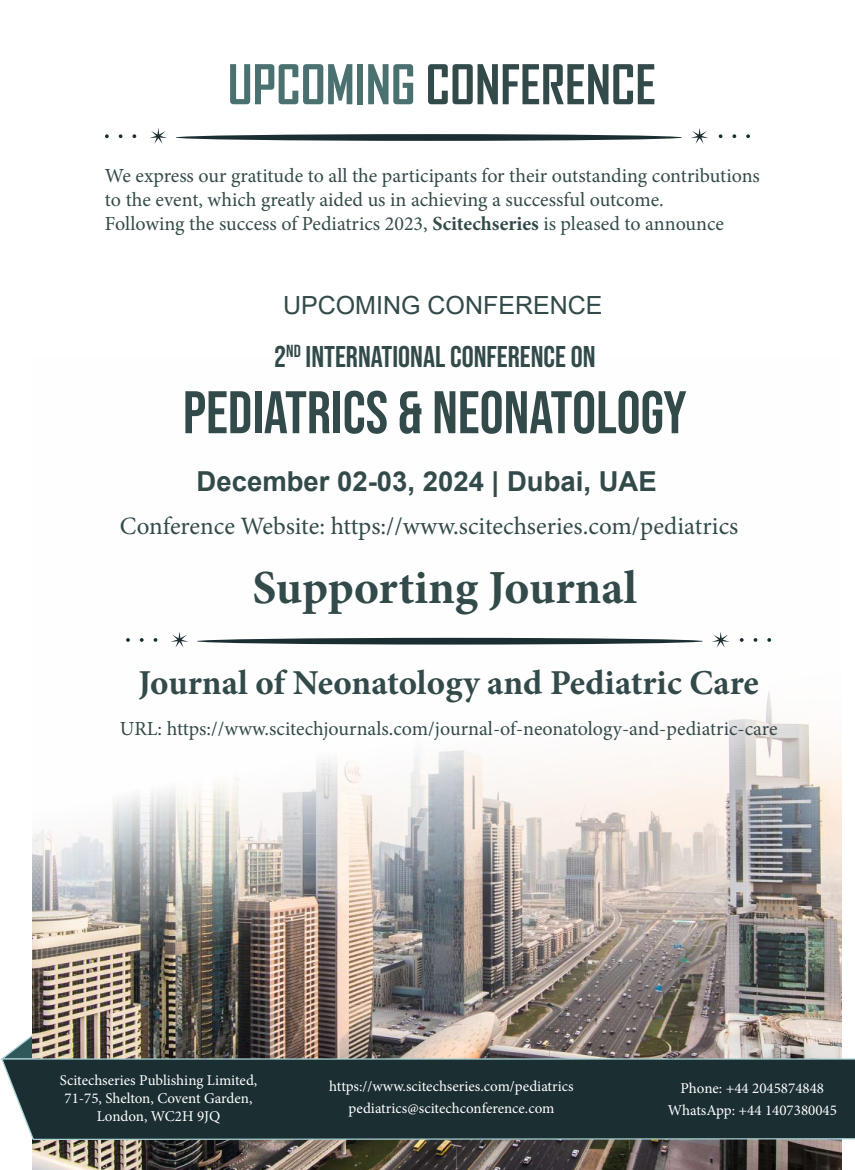
<style>
.page{position:relative;width:855px;height:1170px;background:#fff}
.page>*{position:absolute;margin:0;border:0;box-sizing:border-box;transform-origin:0 0}
.t1{font:60px "Bebas Neue";color:#334a4a}
.t2{font:700 52.5px "Agency FB";color:#334a4a}
.t3{font:700 47.5px "Minion Pro";letter-spacing:-.005em;color:#334a4a}
.t4{font:700 35px "Minion Pro";color:#334a4a}
.t5{font:30px "Bebas Neue";color:#334a4a}
.t6{font:700 27.5px "Arial";color:#334a4a}
.t7{font:25px "Minion Pro";color:#334a4a}
.t8{font:25px "Arial";color:#334a4a}
.t9{font:20px/24px "Minion Pro";color:#334a49}
.t10{font:20px "Minion Pro";color:#334a4a}
.t11{font:15px/18px "Minion Pro";color:#fff;text-align:center}
.s1{color:#4a7070}
.s2{font-weight:700;color:#334a4a}
.s3{color:#334a4a}
</style>
<div class="page">
<svg style="left:4px;top:1035px;width:28px;height:22px"></svg>
<img style="left:32px;top:637px;width:810px;height:533px">
<svg style="left:0;top:1057px;width:855px;height:84px;background:#26393c"></svg>
<div style="left:176px;top:134px;width:506px;height:7px;background:#1b2e32;border-radius:50%"></div>
<svg style="left:691px;top:128px;width:18px;height:16px"></svg>
<svg style="left:149px;top:128px;width:18px;height:16px"></svg>
<svg style="left:719px;top:134px;width:4px;height:4px"></svg>
<svg style="left:732px;top:134px;width:4px;height:4px"></svg>
<svg style="left:746px;top:134px;width:4px;height:4px"></svg>
<svg style="left:132px;top:134px;width:4px;height:4px"></svg>
<svg style="left:119px;top:134px;width:4px;height:4px"></svg>
<svg style="left:105px;top:134px;width:4px;height:4px"></svg>
<div style="left:197px;top:638px;width:506px;height:7px;background:#1b2e32;border-radius:50%"></div>
<svg style="left:712px;top:632px;width:18px;height:16px"></svg>
<svg style="left:170px;top:632px;width:19px;height:16px"></svg>
<svg style="left:740px;top:638px;width:4px;height:4px"></svg>
<svg style="left:754px;top:638px;width:3px;height:4px"></svg>
<svg style="left:767px;top:638px;width:4px;height:4px"></svg>
<svg style="left:154px;top:638px;width:3px;height:4px"></svg>
<svg style="left:140px;top:638px;width:4px;height:4px"></svg>
<svg style="left:126px;top:638px;width:4px;height:4px"></svg>
<h2 class="t2" style="left:228px;top:52px;width:430px"><span class="s1">UPCOMING</span> CONFERENCE</h2>
<p class="t9" style="left:105px;top:164px;width:656px">We express our gratitude to all the participants for their outstanding contributions to the event, which greatly aided us in achieving a successful outcome.<br>Following the success of Pediatrics 2023, <span class="s2">Scitechseries</span> <span class="s3">is pleased to announce</span></p>
<p class="t8" style="left:283px;top:288px;width:321px">UPCOMING CONFERENCE</p>
<h3 class="t5" style="left:274px;top:340px;width:323px">2<sup>ND</sup> INTERNATIONAL CONFERENCE ON</h3>
<h1 class="t1" style="left:183px;top:379px;width:505px">PEDIATRICS &amp; NEONATOLOGY</h1>
<h3 class="t6" style="left:197px;top:462px;width:462px">December 02-03, 2024 | Dubai, UAE</h3>
<p class="t7" style="left:120px;top:509px;width:620px">Conference Website: https://www.scitechseries.com/pediatrics</p>
<h3 class="t3" style="left:252px;top:555px;width:386px">Supporting Journal</h3>
<h3 class="t4" style="left:138px;top:658px;width:622px">Journal of Neonatology and Pediatric Care</h3>
<p class="t10" style="left:120px;top:716px;width:659px">URL: https://www.scitechjournals.com/journal-of-neonatology-and-pediatric-care</p>
<p class="t11" style="left:60px;top:1072px;width:199px">Scitechseries Publishing Limited,<br>71-75, Shelton, Covent Garden,<br>London, WC2H 9JQ</p>
<p class="t11" style="left:329px;top:1075px;width:246px;line-height:22.5px">https://www.scitechseries.com/pediatrics pediatrics@scitechconference.com</p>
<p class="t11" style="left:668px;top:1077px;width:171px;line-height:22.5px">Phone: +44 2045874848<br>WhatsApp: +44 1407380045</p>
</div>
